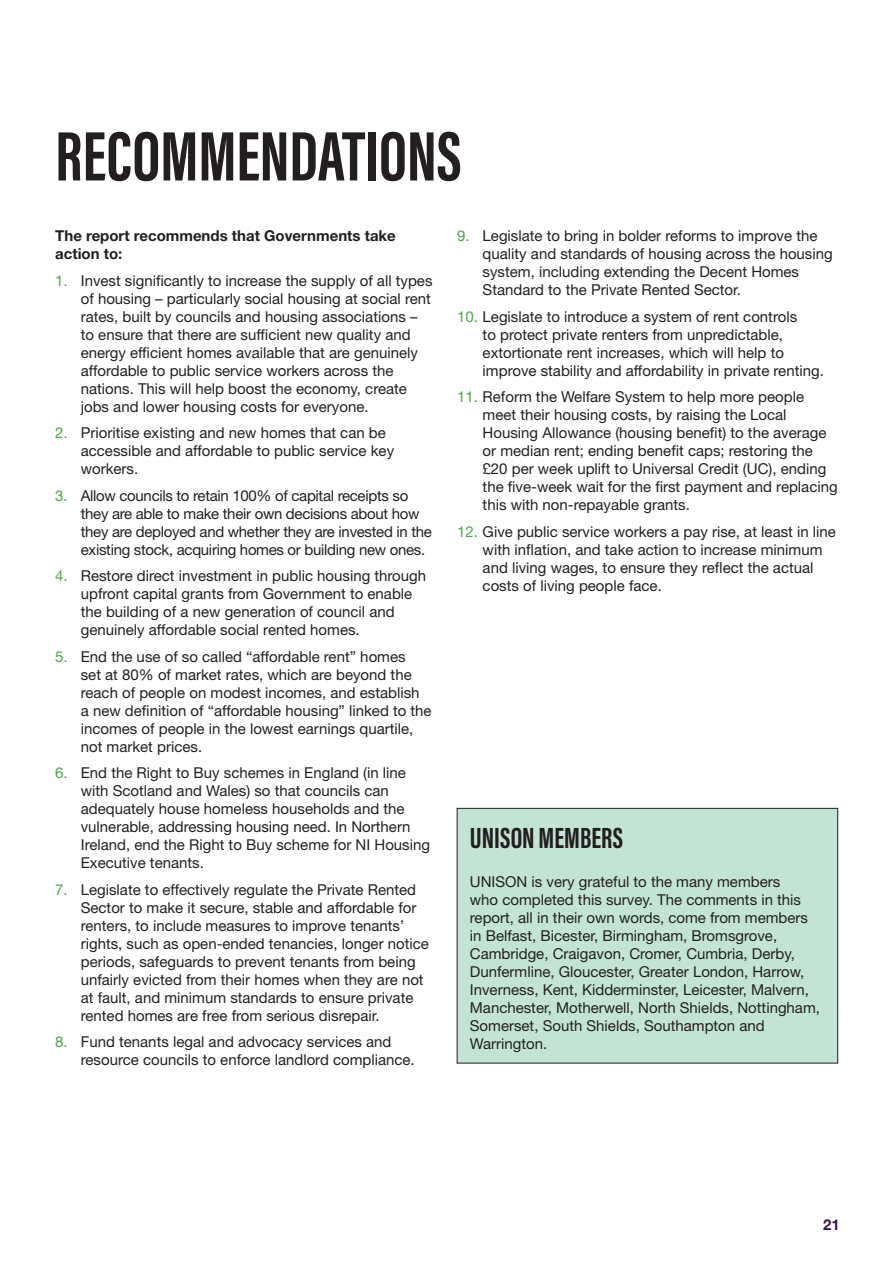
<style>
.page{position:relative;width:893px;height:1263px;background:#fff}
.page>*{position:absolute;margin:0;border:0;box-sizing:border-box;transform-origin:0 0}
.a-head{font:72px "Acumin Variable Concept";color:#231f20}
.c-head{font:30px "Acumin Variable Concept";color:#231f20}
.text{font:15px/18px "Helvetica Neue LT Std";color:#231f20}
.text-2{font:15px/18px "Helvetica Neue LT Std";letter-spacing:-.02em;color:#231f20}
.text-3{font:700 15px/18px "Helvetica Neue LT Std";color:#231f20}
.t1{font:700 15px "Helvetica Neue LT Std";color:#381451}
.s1{color:#4ea346}
</style>
<div class="page">
<div style="left:457px;top:808px;width:381px;height:255px;background:#c3e4d5"></div>
<div style="left:457px;top:808px;width:381px;height:255px;border:1px solid #231f20"></div>
<p class="a-head" style="left:55px;top:106px;width:408px">RECOMMENDATIONS</p>
<p class="text-3" style="left:55px;top:226px;width:342px">The report recommends that Governments take action to:</p>
<p class="text" style="left:81px;top:271px;width:353px;text-indent:-26px"><span class="s1">1.</span> Invest significantly to increase the supply of all types of housing – particularly social housing at social rent rates, built by councils and housing associations – to ensure that there are sufficient new quality and energy efficient homes available that are genuinely affordable to public service workers across the nations. This will help boost the economy, create jobs and lower housing costs for everyone.</p>
<p class="text" style="left:81px;top:423px;width:315px;text-indent:-26px"><span class="s1">2.</span> Prioritise existing and new homes that can be accessible and affordable to public service key workers.</p>
<p class="text-2" style="left:81px;top:486px;width:353px;text-indent:-26px"><span class="s1">3.</span> Allow councils to retain 100% of capital receipts so they are able to make their own decisions about how they are deployed and whether they are invested in the existing stock, acquiring homes or building new ones.</p>
<p class="text" style="left:81px;top:566px;width:347px;text-indent:-26px"><span class="s1">4.</span> Restore direct investment in public housing through upfront capital grants from Government to enable the building of a new generation of council and genuinely affordable social rented homes.</p>
<p class="text" style="left:81px;top:647px;width:352px;text-indent:-26px"><span class="s1">5.</span> End the use of so called “affordable rent” homes<br>set at 80% of market rates, which are beyond the reach of people on modest incomes, and establish<br>a new definition of “affordable housing” linked to the incomes of people in the lowest earnings quartile, not market prices.</p>
<p class="text" style="left:81px;top:763px;width:351px;text-indent:-26px"><span class="s1">6.</span> End the Right to Buy schemes in England (in line with Scotland and Wales) so that councils can adequately house homeless households and the vulnerable, addressing housing need. In Northern Ireland, end the Right to Buy scheme for NI Housing Executive tenants.</p>
<p class="text" style="left:81px;top:880px;width:350px;text-indent:-26px"><span class="s1">7.</span> Legislate to effectively regulate the Private Rented Sector to make it secure, stable and affordable for renters, to include measures to improve tenants’ rights, such as open-ended tenancies, longer notice periods, safeguards to prevent tenants from being unfairly evicted from their homes when they are not at fault, and minimum standards to ensure private rented homes are free from serious disrepair.</p>
<p class="text" style="left:81px;top:1032px;width:335px;text-indent:-26px"><span class="s1">8.</span> Fund tenants legal and advocacy services and resource councils to enforce landlord compliance.</p>
<p class="text" style="left:483px;top:226px;width:352px;text-indent:-26px"><span class="s1">9.</span> Legislate to bring in bolder reforms to improve the quality and standards of housing across the housing system, including extending the Decent Homes Standard to the Private Rented Sector.</p>
<p class="text" style="left:483px;top:307px;width:343px;text-indent:-26px"><span class="s1">10.</span> Legislate to introduce a system of rent controls<br>to protect private renters from unpredictable, extortionate rent increases, which will help to improve stability and affordability in private renting.</p>
<p class="text" style="left:483px;top:387px;width:357px;text-indent:-26px"><span class="s1">11.</span> Reform the Welfare System to help more people meet their housing costs, by raising the Local Housing Allowance (housing benefit) to the average or median rent; ending benefit caps; restoring the £20 per week uplift to Universal Credit (UC), ending the five-week wait for the first payment and replacing this with non-repayable grants.</p>
<p class="text" style="left:483px;top:522px;width:355px;text-indent:-26px"><span class="s1">12.</span> Give public service workers a pay rise, at least in line with inflation, and take action to increase minimum and living wages, to ensure they reflect the actual costs of living people face.</p>
<p class="c-head" style="left:470px;top:817px;width:155px">UNISON MEMBERS</p>
<p class="text" style="left:470px;top:872px;width:352px">UNISON is very grateful to the many members<br>who completed this survey. The comments in this report, all in their own words, come from members in Belfast, Bicester, Birmingham, Bromsgrove, Cambridge, Craigavon, Cromer, Cumbria, Derby, Dunfermline, Gloucester, Greater London, Harrow, Inverness, Kent, Kidderminster, Leicester, Malvern, Manchester, Motherwell, North Shields, Nottingham, Somerset, South Shields, Southampton and Warrington.</p>
<p class="t1" style="left:823px;top:1216px;width:18px">21</p>
</div>
